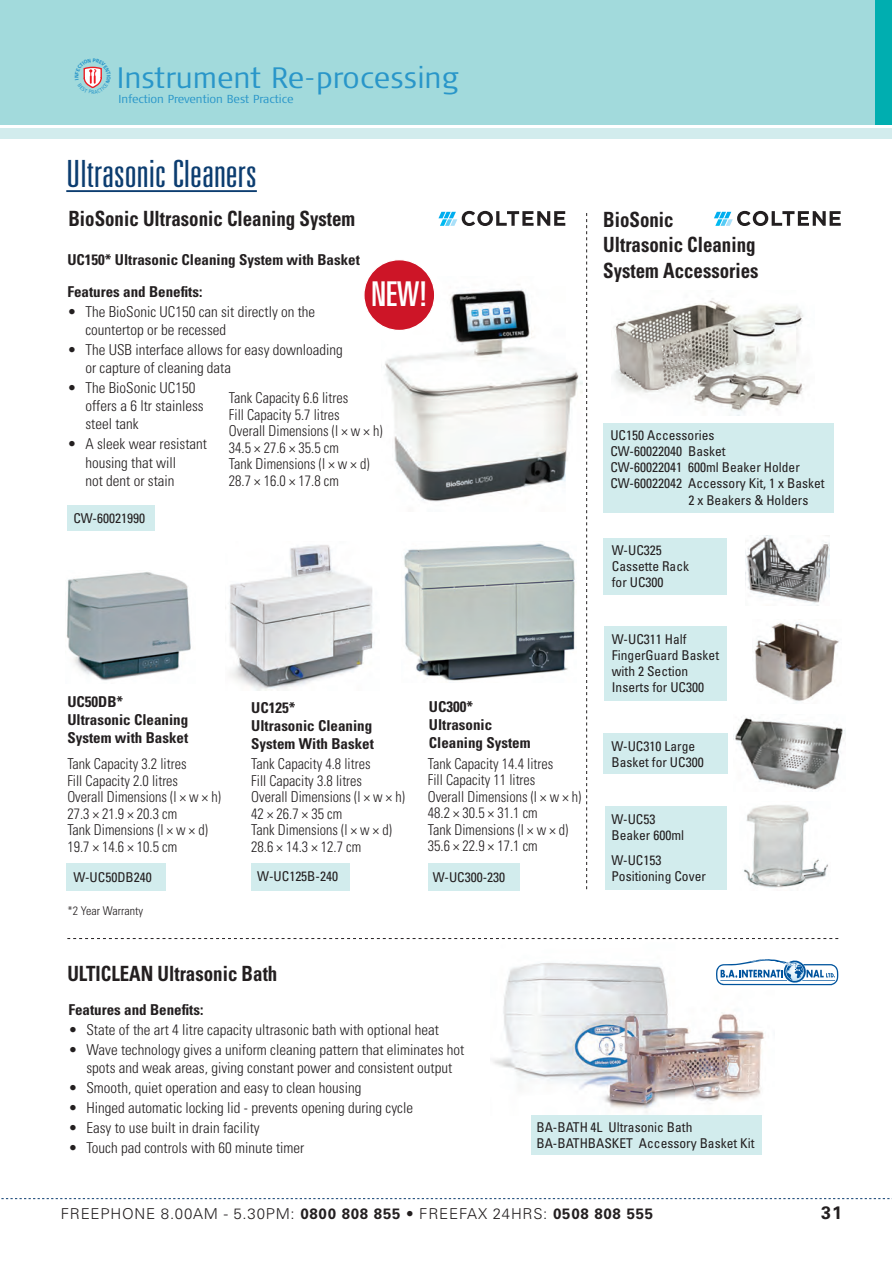
<style>
.page{position:relative;width:892px;height:1264px;background:#fff}
.page>*{position:absolute;margin:0;border:0;box-sizing:border-box;transform-origin:0 0}
.t1{font:300 ultra-condensed 37.5px "Univers";color:#0c3d70;scale:1.14 1}
.t2{font:ultra-condensed 34.2px "Univers";color:#fff}
.t3{font:300 29.4px "Signa Cond";color:#2996c9;scale:1.12 1}
.t4{font:700 condensed 21px/25.2px "Univers";color:#231f20;scale:.9 1}
.t5{font:700 18px "Univers";color:#231f20}
.t6{font:300 condensed 15px/18px "Univers";color:#231f20}
.t7{font:300 condensed 15px/16.5px "Univers";color:#231f20;scale:.95 1}
.t8{font:700 condensed 15px/18px "Univers";color:#231f20}
.t9{font:300 15px "Univers";letter-spacing:.05em;color:#231f20}
.t10{font:condensed 13.5px/16.2px "Univers";color:#231f20}
.t11{font:300 condensed 12px "Univers";color:#231f20}
.t12{font:300 11.55px "Signa Cond";letter-spacing:-.01em;color:#2996c9;scale:1.12 1}
.s1{font-weight:700}
</style>
<div class="page">
<div style="left:0;top:0;width:876px;height:125px;background:#a2dadc"></div>
<div style="left:0;top:129px;width:892px;height:10px;background:#d2eced"></div>
<div style="left:875px;top:0;width:17px;height:125px;background:#00aeb0"></div>
<svg style="left:1px;top:1198px;width:891px;height:1px"></svg>
<img style="left:490px;top:939px;width:284px;height:174px">
<img style="left:614px;top:298px;width:190px;height:117px">
<img style="left:383px;top:284px;width:199px;height:218px">
<div style="left:66px;top:864px;width:100px;height:27px;background:#d2eced"></div>
<div style="left:251px;top:864px;width:99px;height:27px;background:#d2eced"></div>
<div style="left:428px;top:864px;width:91px;height:27px;background:#d2eced"></div>
<hr style="left:66px;top:190px;width:191px;height:2px;background:#0c3d70">
<div style="left:67px;top:505px;width:87px;height:26px;background:#d2eced"></div>
<img style="left:744px;top:805px;width:84px;height:83px">
<svg style="left:67px;top:938px;width:771px;height:1px"></svg>
<svg style="left:586px;top:213px;width:1px;height:676px"></svg>
<img style="left:66px;top:572px;width:125px;height:109px">
<img style="left:229px;top:545px;width:144px;height:145px">
<img style="left:404px;top:543px;width:171px;height:140px">
<img style="left:755px;top:619px;width:84px;height:84px">
<img style="left:745px;top:535px;width:84px;height:69px">
<img style="left:733px;top:717px;width:112px;height:74px">
<div style="left:605px;top:806px;width:121px;height:84px;background:#d2eced"></div>
<div style="left:531px;top:1115px;width:230px;height:40px;background:#d2eced"></div>
<div style="left:364px;top:260px;width:71px;height:70px;background:#cd1527;border-radius:50%"></div>
<div style="left:363px;top:259px;width:72px;height:72px;border:1px solid #fff;border-radius:50%"></div>
<svg style="left:438px;top:211px;width:127px;height:15px"></svg>
<svg style="left:714px;top:211px;width:126px;height:15px"></svg>
<div style="left:603px;top:733px;width:124px;height:41px;background:#d2eced"></div>
<div style="left:603px;top:538px;width:123px;height:57px;background:#d2eced"></div>
<div style="left:603px;top:423px;width:231px;height:90px;background:#d2eced"></div>
<div style="left:604px;top:626px;width:122px;height:75px;background:#d2eced"></div>
<svg style="left:716px;top:959px;width:122px;height:26px"></svg>
<svg style="left:83px;top:66px;width:19px;height:23px"></svg>
<h3 class="t3" style="left:117px;top:66px;width:307px">Instrument Re-processing</h3>
<p class="t12" style="left:118px;top:95px;width:158px">Infection Prevention Best Practice</p>
<h1 class="t1" style="left:66px;top:154px;width:169px">Ultrasonic Cleaners</h1>
<h3 class="t4" style="left:68px;top:206px;width:320px">BioSonic Ultrasonic Cleaning System</h3>
<h3 class="t4" style="left:603px;top:207px;width:174px">BioSonic<br>Ultrasonic Cleaning<br>System Accessories</h3>
<p class="t8" style="left:67px;top:251px;width:294px">UC150* Ultrasonic Cleaning System with Basket</p>
<h2 class="t2" style="left:371px;top:275px;width:57px">NEW!</h2>
<p class="t8" style="left:67px;top:282px;width:136px">Features and Benefits:</p>
<p class="t6" style="left:85px;top:303px;width:231px;text-indent:-18px">• The BioSonic UC150 can sit directly on the countertop or be recessed</p>
<p class="t6" style="left:85px;top:341px;width:259px;text-indent:-18px">• The USB interface allows for easy downloading or capture of cleaning data</p>
<p class="t6" style="left:85px;top:379px;width:120px;text-indent:-18px">• The BioSonic UC150 offers a 6 ltr stainless steel tank</p>
<p class="t6" style="left:85px;top:435px;width:123px;text-indent:-18px">• A sleek wear resistant housing that will<br>not dent or stain</p>
<p class="t7" style="left:229px;top:390px;width:163px">Tank Capacity 6.6 litres<br>Fill Capacity 5.7 litres<br>Overall Dimensions (l × w × h)<br>34.5 × 27.6 × 35.5 cm<br>Tank Dimensions (l × w × d)<br>28.7 × 16.0 × 17.8 cm</p>
<p class="t10" style="left:610px;top:427px;width:106px">UC150 Accessories</p>
<p class="t10" style="left:610px;top:443px;width:117px">CW-60022040 Basket</p>
<p class="t10" style="left:610px;top:459px;width:191px">CW-60022041 600ml Beaker Holder</p>
<p class="t10" style="left:610px;top:475px;width:216px">CW-60022042 Accessory Kit, 1 x Basket</p>
<p class="t10" style="left:688px;top:491px;width:121px">2 x Beakers &amp; Holders</p>
<p class="t10" style="left:73px;top:510px;width:73px">CW-60021990</p>
<p class="t8" style="left:67px;top:693px;width:122px">UC50DB*<br>Ultrasonic Cleaning<br>System with Basket</p>
<p class="t7" style="left:67px;top:755px;width:163px">Tank Capacity 3.2 litres<br>Fill Capacity 2.0 litres<br>Overall Dimensions (l × w × h)<br>27.3 × 21.9 × 20.3 cm<br>Tank Dimensions (l × w × d)<br>19.7 × 14.6 × 10.5 cm</p>
<p class="t10" style="left:73px;top:869px;width:80px">W- UC50DB240</p>
<p class="t11" style="left:67px;top:903px;width:77px">*2 Year Warranty</p>
<p class="t8" style="left:251px;top:698px;width:124px">UC125*<br>Ultrasonic Cleaning<br>System With Basket</p>
<p class="t7" style="left:251px;top:755px;width:163px">Tank Capacity 4.8 litres<br>Fill Capacity 3.8 litres<br>Overall Dimensions (l × w × h)<br>42 × 26.7 × 35 cm<br>Tank Dimensions (l × w × d)<br>28.6 × 14.3 × 12.7 cm</p>
<p class="t10" style="left:257px;top:868px;width:82px">W- UC125B- 240</p>
<p class="t8" style="left:429px;top:697px;width:103px">UC300*<br>Ultrasonic<br>Cleaning System</p>
<p class="t7" style="left:428px;top:755px;width:163px">Tank Capacity 14.4 litres<br>Fill Capacity 11 litres<br>Overall Dimensions (l × w × h)<br>48.2 × 30.5 × 31.1 cm<br>Tank Dimensions (l × w × d)<br>35.6 × 22.9 × 17.1 cm</p>
<p class="t10" style="left:433px;top:869px;width:74px">W- UC300- 230</p>
<p class="t10" style="left:612px;top:541px;width:79px">W-UC325<br>Cassette Rack for UC300</p>
<p class="t10" style="left:612px;top:631px;width:109px">W-UC311 Half<br>FingerGuard Basket with 2 Section<br>Inserts for UC300</p>
<p class="t10" style="left:611px;top:738px;width:94px">W- UC310 Large<br>Basket for UC300</p>
<p class="t10" style="left:611px;top:810px;width:74px">W-UC53<br>Beaker 600ml</p>
<p class="t10" style="left:611px;top:851px;width:96px">W-UC153<br>Positioning Cover</p>
<h3 class="t4" style="left:67px;top:961px;width:235px">ULTICLEAN Ultrasonic Bath</h3>
<p class="t8" style="left:68px;top:1000px;width:136px">Features and Benefits:</p>
<p class="t6" style="left:68px;top:1020px;width:372px">• State of the art 4 litre capacity ultrasonic bath with optional heat</p>
<p class="t6" style="left:68px;top:1040px;width:397px;text-align:center">• Wave technology gives a uniform cleaning pattern that eliminates hot spots and weak areas, giving constant power and consistent output</p>
<p class="t6" style="left:68px;top:1078px;width:294px">• Smooth, quiet operation and easy to clean housing</p>
<p class="t6" style="left:68px;top:1099px;width:346px">• Hinged automatic locking lid - prevents opening during cycle</p>
<p class="t6" style="left:68px;top:1119px;width:193px">• Easy to use built in drain facility</p>
<p class="t6" style="left:68px;top:1139px;width:237px">• Touch pad controls with 60 minute timer</p>
<p class="t10" style="left:536px;top:1119px;width:219px">BA-BATH 4L Ultrasonic Bath<br>BA-BATHBASKET Accessory Basket Kit</p>
<p class="t9" style="left:61px;top:1205px;width:594px">FREEPHONE 8.00AM - 5.30PM: <span class="s1">0800 808 855</span> • FREEFAX 24HRS: <span class="s1">0508 808 555</span></p>
<p class="t5" style="left:821px;top:1202px;width:22px">31</p>
</div>
